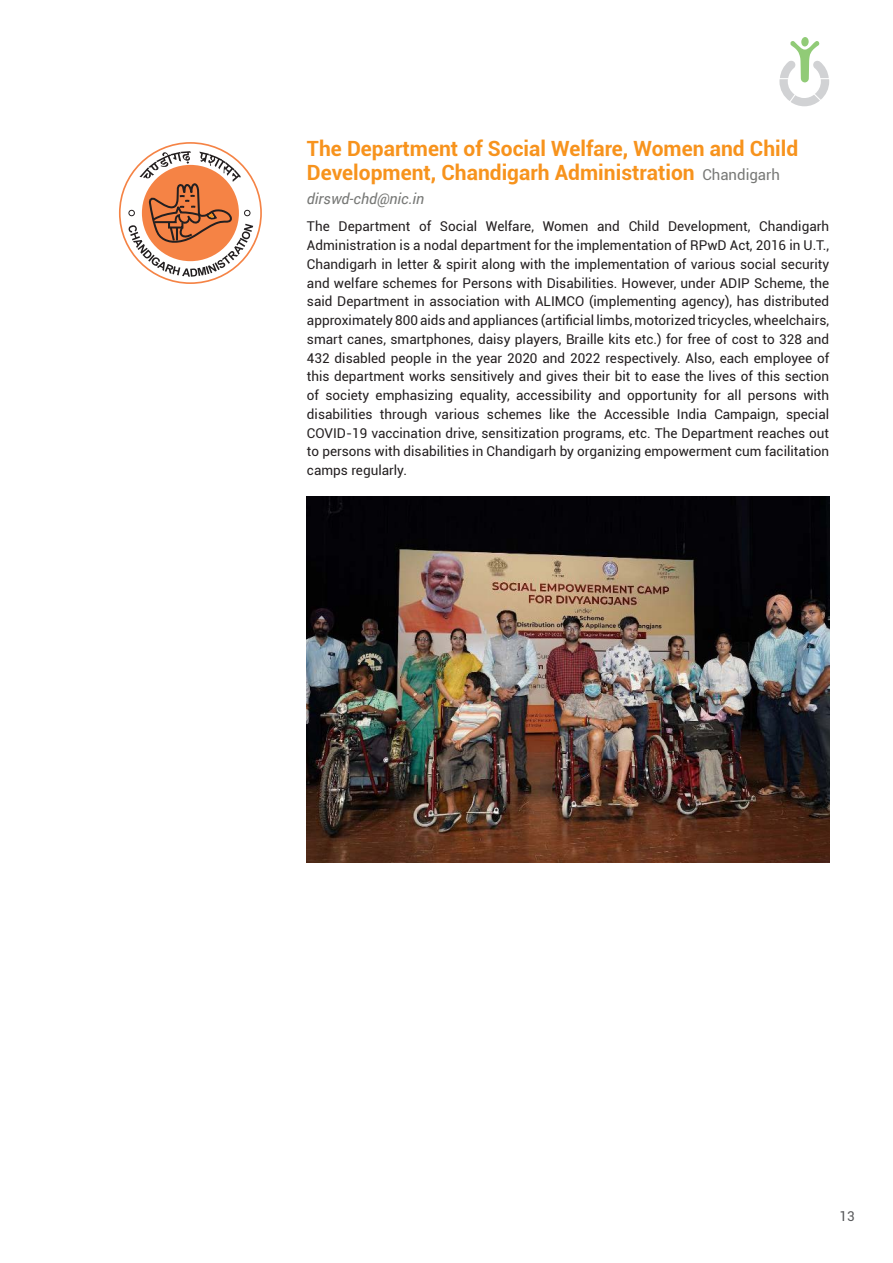
<style>
.page{position:relative;width:893px;height:1263px;background:#fff}
.page>*{position:absolute;margin:0;border:0;box-sizing:border-box;transform-origin:0 0}
.t1{font:700 21px/24px "Roboto";color:#f7931d}
.t2{font:italic 15px "Roboto";color:#777876}
.t3{font:13.5px/18.8px "Roboto";color:#231f20;text-align:justify}
.t4{font:13.5px "Roboto";color:#57585a}
.s1{font-weight:400;font-size:15px;color:#777876}
</style>
<div class="page">
<svg style="left:779px;top:37px;width:50px;height:69px"></svg>
<img style="left:307px;top:496px;width:522px;height:366px">
<svg style="left:128px;top:151px;width:125px;height:126px"></svg>
<h1 class="t1" style="left:307px;top:136px;width:493px">The Department of Social Welfare, Women and Child<br>Development, Chandigarh Administration <span class="s1">Chandigarh</span></h1>
<p class="t2" style="left:307px;top:188px;width:119px">dirswd-chd@nic.in</p>
<p class="t3" style="left:307px;top:217px;width:524px">The Department of Social Welfare, Women and Child Development, Chandigarh Administration is a nodal department for the implementation of RPwD Act, 2016 in U.T., Chandigarh in letter &amp; spirit along with the implementation of various social security and welfare schemes for Persons with Disabilities. However, under ADIP Scheme, the said Department in association with ALIMCO (implementing agency), has distributed approximately 800 aids and appliances (artificial limbs, motorized tricycles, wheelchairs, smart canes, smartphones, daisy players, Braille kits etc.) for free of cost to 328 and 432 disabled people in the year 2020 and 2022 respectively. Also, each employee of this department works sensitively and gives their bit to ease the lives of this section of society emphasizing equality, accessibility and opportunity for all persons with disabilities through various schemes like the Accessible India Campaign, special COVID-19 vaccination drive, sensitization programs, etc. The Department reaches out to persons with disabilities in Chandigarh by organizing empowerment cum facilitation camps regularly.</p>
<p class="t4" style="left:839px;top:1207px;width:17px">13</p>
</div>
